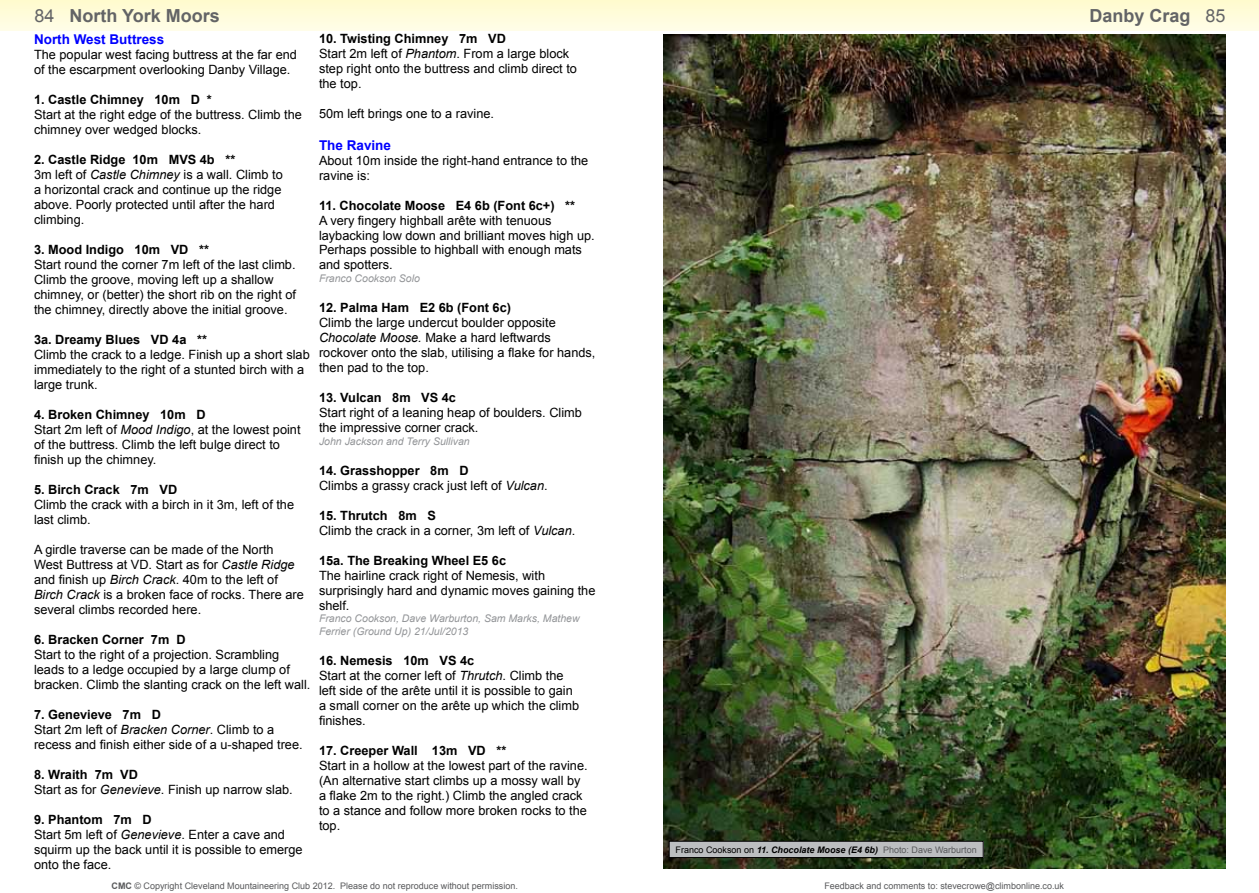
<style>
.page{position:relative;width:1259px;height:893px;background:#fff}
.page>*{position:absolute;margin:0;border:0;box-sizing:border-box;transform-origin:0 0}
.t1{font:700 18px "Arial";color:#636466}
.t2{font:700 13.5px "Arial";color:#00f}
.t3{font:12.75px/15px "Arial";color:#000}
.t4{font:700 12.75px "Arial";color:#000}
.t5{font:italic 10.5px/12.6px "Arial";color:#939598}
.t6{font:9px "Arial";color:#58595b}
.t7{font:italic 700 9px "Arial";color:#000}
.s1{font-weight:400}
.s2{font-weight:700}
.s3{font-style:italic}
.s4{font-weight:400;font-style:normal}
.s5{font-weight:400;font-style:normal;color:#58595b}
</style>
<div class="page">
<div style="left:630px;top:0;width:629px;height:30px;background:#fffcda"></div>
<div style="left:0;top:0;width:630px;height:30px;background:linear-gradient(to right,#fffcdb,#fffcdb)"></div>
<img style="left:663px;top:35px;width:562px;height:833px">
<div style="left:669px;top:841px;width:314px;height:16px;background:#bcbec0"></div>
<div style="left:669px;top:841px;width:314px;height:17px;border:1px solid #000"></div>
<h1 class="t1" style="left:35px;top:3px;width:187px"><span class="s1">84</span> North York Moors</h1>
<h1 class="t1" style="left:1089px;top:3px;width:138px">Danby Crag <span class="s1">85</span></h1>
<p class="t2" style="left:34px;top:30px;width:132px">North West Buttress</p>
<p class="t3" style="left:34px;top:47px;width:264px">The popular west facing buttress at the far end of the escarpment overlooking Danby Village.</p>
<p class="t4" style="left:34px;top:91px;width:179px">1. Castle Chimney 10m D *</p>
<p class="t3" style="left:34px;top:107px;width:269px">Start at the right edge of the buttress. Climb the chimney over wedged blocks.</p>
<p class="t3" style="left:34px;top:152px;width:250px"><span class="s2">2. Castle Ridge 10m MVS 4b **<br></span>3m left of <span class="s3">Castle Chimney</span> is a wall. Climb to a horizontal crack and continue up the ridge above. Poorly protected until after the hard climbing.</p>
<p class="t4" style="left:34px;top:241px;width:177px">3. Mood Indigo 10m VD **</p>
<p class="t3" style="left:34px;top:257px;width:263px">Start round the corner 7m left of the last climb.<br>Climb the groove, moving left up a shallow chimney, or (better) the short rib on the right of the chimney, directly above the initial groove.</p>
<p class="t4" style="left:34px;top:331px;width:174px">3a. Dreamy Blues VD 4a **</p>
<p class="t3" style="left:34px;top:347px;width:277px">Climb the crack to a ledge. Finish up a short slab immediately to the right of a stunted birch with a large trunk.</p>
<p class="t3" style="left:34px;top:407px;width:268px"><span class="s2">4. Broken Chimney 10m D<br></span>Start 2m left of <span class="s3">Mood Indigo</span>, at the lowest point of the buttress. Climb the left bulge direct to finish up the chimney.</p>
<p class="t4" style="left:34px;top:481px;width:145px">5. Birch Crack 7m VD</p>
<p class="t3" style="left:34px;top:497px;width:262px">Climb the crack with a birch in it 3m, left of the last climb.</p>
<p class="t3" style="left:34px;top:542px;width:271px">A girdle traverse can be made of the North West Buttress at VD. Start as for <span class="s3">Castle Ridge </span>and finish up <span class="s3">Birch Crack</span>. 40m to the left of <span class="s3">Birch Crack</span> is a broken face of rocks. There are several climbs recorded here.</p>
<p class="t4" style="left:34px;top:631px;width:153px">6. Bracken Corner 7m D</p>
<p class="t3" style="left:34px;top:647px;width:278px">Start to the right of a projection. Scrambling leads to a ledge occupied by a large clump of bracken. Climb the slanting crack on the left wall.</p>
<p class="t3" style="left:34px;top:707px;width:270px"><span class="s2">7. Genevieve 7m D<br></span>Start 2m left of <span class="s3">Bracken Corner</span>. Climb to a recess and finish either side of a u-shaped tree.</p>
<p class="t3" style="left:34px;top:767px;width:260px"><span class="s2">8. Wraith 7m VD<br></span>Start as for <span class="s3">Genevieve</span>. Finish up narrow slab.</p>
<p class="t3" style="left:34px;top:812px;width:270px"><span class="s2">9. Phantom 7m D<br></span>Start 5m left of <span class="s3">Genevieve</span>. Enter a cave and squirm up the back until it is possible to emerge onto the face.</p>
<p class="t3" style="left:319px;top:31px;width:259px"><span class="s2">10. Twisting Chimney 7m VD<br></span>Start 2m left of <span class="s3">Phantom</span>. From a large block step right onto the buttress and climb direct to the top.</p>
<p class="t3" style="left:319px;top:106px;width:177px">50m left brings one to a ravine.</p>
<p class="t2" style="left:319px;top:136px;width:74px">The Ravine</p>
<p class="t3" style="left:319px;top:153px;width:271px">About 10m inside the right-hand entrance to the ravine is:</p>
<p class="t4" style="left:319px;top:197px;width:258px">11. Chocolate Moose E4 6b (Font 6c+) **</p>
<p class="t3" style="left:319px;top:213px;width:277px">A very fingery highball arête with tenuous laybacking low down and brilliant moves high up.<br>Perhaps possible to highball with enough mats and spotters.</p>
<p class="t5" style="left:319px;top:272px;width:102px">Franco Cookson Solo</p>
<p class="t4" style="left:319px;top:299px;width:194px">12. Palma Ham E2 6b (Font 6c)</p>
<p class="t3" style="left:319px;top:315px;width:278px">Climb the large undercut boulder opposite <span class="s3">Chocolate Moose.</span> Make a hard leftwards rockover onto the slab, utilising a flake for hands, then pad to the top.</p>
<p class="t4" style="left:319px;top:389px;width:139px">13. Vulcan 8m VS 4c</p>
<p class="t3" style="left:319px;top:405px;width:264px">Start right of a leaning heap of boulders. Climb the impressive corner crack.</p>
<p class="t5" style="left:319px;top:435px;width:152px">John Jackson and Terry Sullivan</p>
<p class="t3" style="left:319px;top:463px;width:230px"><span class="s2">14. Grasshopper 8m D<br></span>Climbs a grassy crack just left of <span class="s3">Vulcan</span>.</p>
<p class="t3" style="left:319px;top:508px;width:258px"><span class="s2">15. Thrutch 8m S<br></span>Climb the crack in a corner, 3m left of <span class="s3">Vulcan</span>.</p>
<p class="t4" style="left:319px;top:552px;width:189px">15a. The Breaking Wheel E5 6c</p>
<p class="t3" style="left:319px;top:568px;width:278px">The hairline crack right of Nemesis, with surprisingly hard and dynamic moves gaining the shelf.</p>
<p class="t5" style="left:319px;top:612px;width:262px">Franco Cookson, Dave Warburton, Sam Marks, Mathew<br>Ferrier (Ground Up) 21/Jul/2013</p>
<p class="t3" style="left:319px;top:653px;width:262px"><span class="s2">16. Nemesis 10m VS 4c<br></span>Start at the corner left of <span class="s3">Thrutch</span>. Climb the left side of the arête until it is possible to gain a small corner on the arête up which the climb finishes.</p>
<p class="t4" style="left:319px;top:742px;width:189px">17. Creeper Wall 13m VD **</p>
<p class="t3" style="left:319px;top:758px;width:270px">Start in a hollow at the lowest part of the ravine. (An alternative start climbs up a mossy wall by a flake 2m to the right.) Climb the angled crack to a stance and follow more broken rocks to the top.</p>
<p class="t7" style="left:675px;top:843px;width:303px"><span class="s4">Franco Cookson on</span> 11. Chocolate Moose (E4 6b) <span class="s5">Photo: Dave Warburton</span></p>
<p class="t6" style="left:111px;top:880px;width:408px"><span class="s2">CMC</span> © Copyright Cleveland Mountaineering Club 2012. Please do not reproduce without permission.</p>
<p class="t6" style="left:824px;top:880px;width:241px">Feedback and comments to: stevecrowe@climbonline.co.uk</p>
</div>
